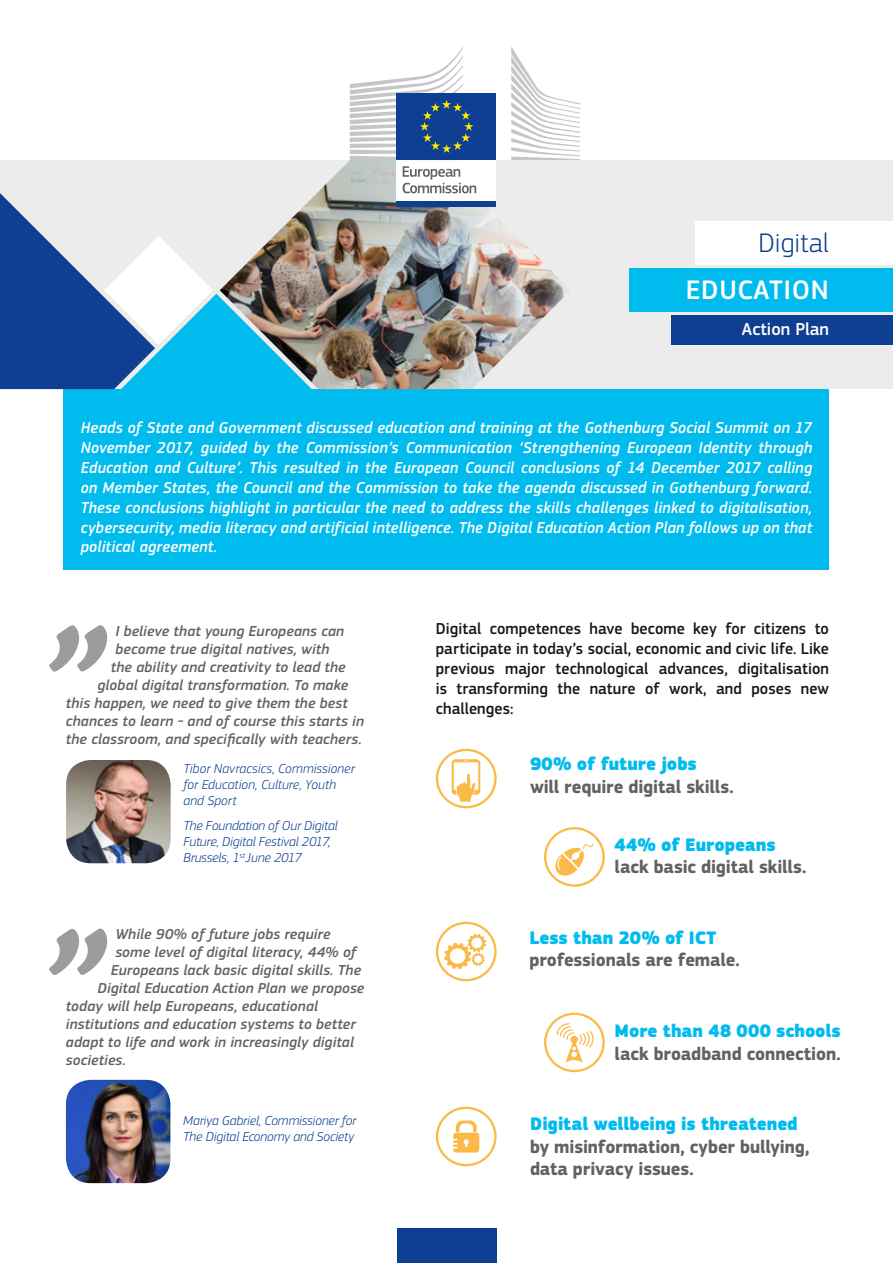
<style>
.page{position:relative;width:893px;height:1263px;background:#fff}
.page>*{position:absolute;margin:0;border:0;box-sizing:border-box;transform-origin:0 0}
.t1{font:500 27.9px "EC Square Sans Pro";letter-spacing:.02em;color:#fff}
.t2{font:300 27.9px "EC Square Sans Pro";color:#0f3f93}
.t3{font:700 18.75px/22.5px "EC Square Sans Pro";letter-spacing:-.01em;color:#626261}
.t4{font:900 18.75px "EC Square Sans Pro";letter-spacing:-.005em;color:#0be}
.t5{font:500 18px "EC Square Sans Pro";color:#fff}
.t6{font:italic 500 16.5px/19.8px "EC Square Sans Pro";letter-spacing:.015em;color:#fff;text-align:justify;scale:.94 1}
.t7{font:500 16.5px/19.8px "EC Square Sans Pro";letter-spacing:.005em;color:#181716;text-align:justify}
.t8{font:italic 500 15px "EC Square Sans Pro";letter-spacing:.01em;color:#626261}
.t9{font:italic 300 13.5px/16.2px "EC Square Sans Pro";letter-spacing:-.005em;color:#0f3f93}
</style>
<div class="page">
<div style="left:64px;top:387px;width:765px;height:182px;background:#0be"></div>
<div style="left:0;top:160px;width:893px;height:229px;background:#ececec"></div>
<img style="left:312px;top:160px;width:258px;height:229px">
<svg style="left:0;top:193px;width:312px;height:196px"></svg>
<div style="left:695px;top:221px;width:198px;height:44px;background:#fff"></div>
<div style="left:629px;top:268px;width:264px;height:44px;background:#0be"></div>
<div style="left:672px;top:315px;width:221px;height:29px;background:#0f3f93"></div>
<div style="left:397px;top:158px;width:99px;height:44px;background:#fff"></div>
<svg style="left:403px;top:166px;width:73px;height:27px"></svg>
<div style="left:397px;top:201px;width:99px;height:6px;background:#0f3f93"></div>
<svg style="left:511px;top:47px;width:69px;height:113px"></svg>
<div style="left:397px;top:94px;width:99px;height:66px;background:#0f3f93"></div>
<svg style="left:350px;top:47px;width:123px;height:113px"></svg>
<svg style="left:544px;top:1013px;width:61px;height:59px"></svg>
<svg style="left:436px;top:749px;width:61px;height:59px"></svg>
<svg style="left:544px;top:827px;width:61px;height:60px"></svg>
<svg style="left:436px;top:1107px;width:61px;height:59px"></svg>
<svg style="left:436px;top:922px;width:61px;height:59px"></svg>
<img style="left:66px;top:760px;width:105px;height:103px">
<svg style="left:49px;top:625px;width:58px;height:47px"></svg>
<img style="left:66px;top:1080px;width:104px;height:103px">
<svg style="left:49px;top:928px;width:58px;height:47px"></svg>
<div style="left:397px;top:1229px;width:99px;height:34px;background:#0f3f93"></div>
<h1 class="t2" style="left:758px;top:226px;width:72px">Digital</h1>
<h1 class="t1" style="left:686px;top:274px;width:144px">EDUCATION</h1>
<p class="t5" style="left:742px;top:318px;width:89px">Action Plan</p>
<p class="t6" style="left:81px;top:418px;width:780px">Heads of State and Government discussed education and training at the Gothenburg Social Summit on 17<br>November 2017, guided by the Commission’s Communication ‘Strengthening European Identity through Education and Culture’. This resulted in the European Council conclusions of 14 December 2017 calling on Member States, the Council and the Commission to take the agenda discussed in Gothenburg forward.<br>These conclusions highlight in particular the need to address the skills challenges linked to digitalisation, cybersecurity, media literacy and artificial intelligence. The Digital Education Action Plan follows up on that political agreement.</p>
<p class="t8" style="left:115px;top:622px;width:230px">I believe that young Europeans can</p>
<p class="t8" style="left:115px;top:640px;width:215px">become true digital natives, with</p>
<p class="t8" style="left:111px;top:658px;width:236px">the ability and creativity to lead the</p>
<p class="t8" style="left:97px;top:676px;width:253px">global digital transformation. To make</p>
<p class="t8" style="left:66px;top:694px;width:283px">this happen, we need to give them the best</p>
<p class="t8" style="left:66px;top:712px;width:300px">chances to learn - and of course this starts in</p>
<p class="t8" style="left:66px;top:730px;width:297px">the classroom, and specifically with teachers.</p>
<p class="t9" style="left:183px;top:760px;width:173px">Tibor Navracsics, Commissioner for Education, Culture, Youth and Sport</p>
<p class="t9" style="left:183px;top:817px;width:156px">The Foundation of Our Digital<br>Future, Digital Festival 2017,<br>Brussels, 1<sup>st</sup>June 2017</p>
<p class="t8" style="left:115px;top:925px;width:217px">While 90% of future jobs require</p>
<p class="t8" style="left:115px;top:943px;width:242px">some level of digital literacy, 44% of</p>
<p class="t8" style="left:111px;top:961px;width:252px">Europeans lack basic digital skills. The</p>
<p class="t8" style="left:97px;top:979px;width:268px">Digital Education Action Plan we propose</p>
<p class="t8" style="left:66px;top:997px;width:254px">today will help Europeans, educational</p>
<p class="t8" style="left:66px;top:1015px;width:291px">institutions and education systems to better</p>
<p class="t8" style="left:66px;top:1033px;width:290px">adapt to life and work in increasingly digital</p>
<p class="t8" style="left:66px;top:1051px;width:61px">societies.</p>
<p class="t9" style="left:183px;top:1112px;width:174px">Mariya Gabriel, Commissioner for<br>The Digital Economy and Society</p>
<p class="t7" style="left:436px;top:619px;width:395px">Digital competences have become key for citizens to participate in today’s social, economic and civic life. Like previous major technological advances, digitalisation is transforming the nature of work, and poses new challenges:</p>
<p class="t4" style="left:530px;top:752px;width:168px">90% of future jobs</p>
<p class="t3" style="left:530px;top:776px;width:205px">will require digital skills.</p>
<p class="t4" style="left:615px;top:833px;width:163px">44% of Europeans</p>
<p class="t3" style="left:615px;top:856px;width:193px">lack basic digital skills.</p>
<p class="t4" style="left:529px;top:926px;width:188px">Less than 20% of ICT</p>
<p class="t3" style="left:529px;top:950px;width:212px">professionals are female.</p>
<p class="t4" style="left:615px;top:1019px;width:228px">More than 48 000 schools</p>
<p class="t3" style="left:615px;top:1043px;width:228px">lack broadband connection.</p>
<p class="t4" style="left:530px;top:1112px;width:269px">Digital wellbeing is threatened</p>
<p class="t3" style="left:530px;top:1136px;width:281px">by misinformation, cyber bullying, data privacy issues.</p>
</div>
